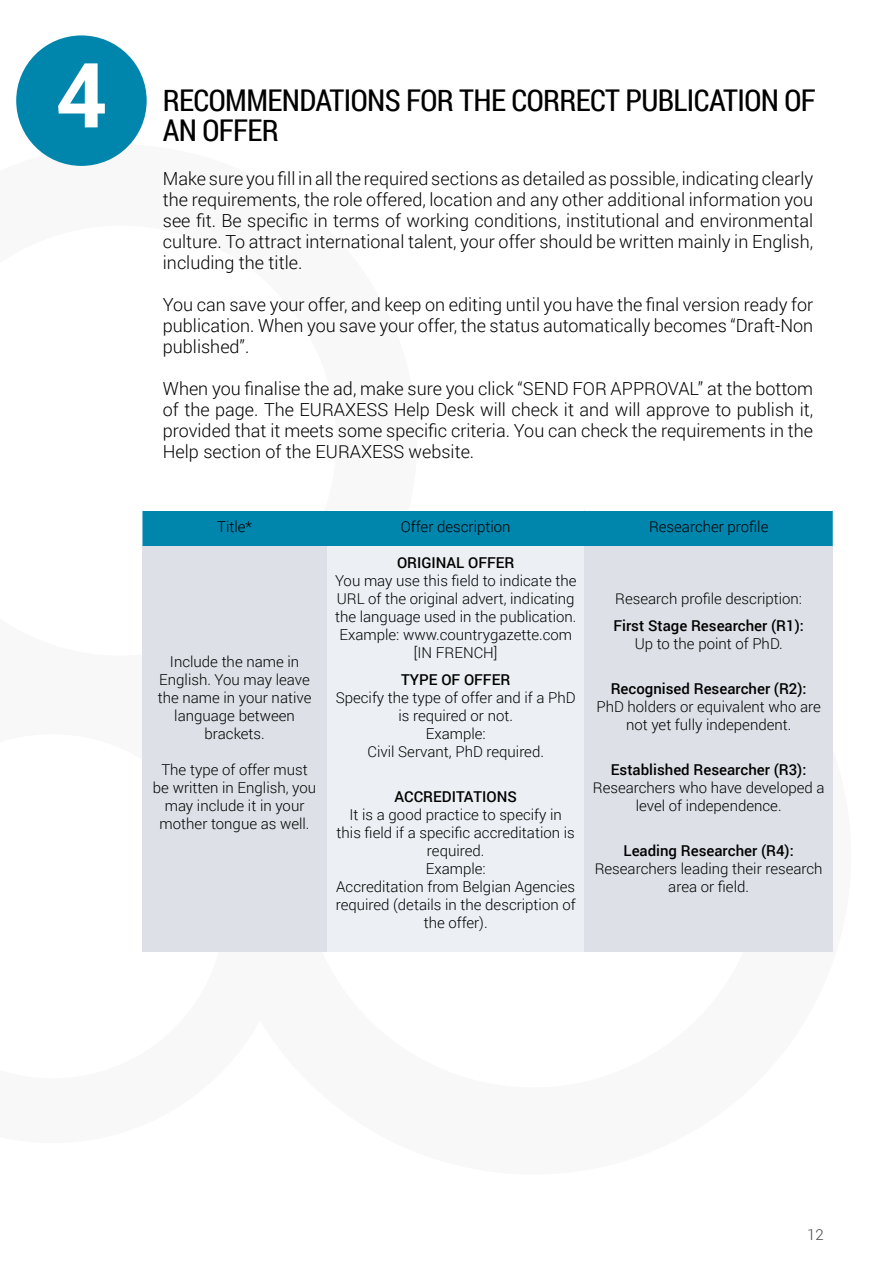
<style>
.page{position:relative;width:893px;height:1263px;background:#fff}
.page>*{position:absolute;margin:0;border:0;box-sizing:border-box;transform-origin:0 0}
.t1{font:700 90px "Roboto";color:#fff}
.t2{font:30px "Roboto Condensed";letter-spacing:-.02em;color:#000}
.t3{font:300 18px/21px "Roboto";color:#000;text-align:justify}
.t4{font:300 15px/18px "Roboto";color:#000;text-align:center}
.t5{font:500 15px "Roboto";color:#000}
.t6{font:300 15px "Roboto";color:#474145}
</style>
<div class="page">
<div style="left:16px;top:35px;width:131px;height:131px;background:#0085ac;border-radius:50%"></div>
<div style="left:142px;top:511px;width:691px;height:35px;background:#0085ac"></div>
<div style="left:142px;top:546px;width:185px;height:406px;background:#dde1e7"></div>
<div style="left:327px;top:546px;width:258px;height:406px;background:#ecf0f4"></div>
<div style="left:585px;top:546px;width:248px;height:406px;background:#dde1e7"></div>
<h1 class="t1" style="left:56px;top:32px;width:53px">4</h1>
<h2 class="t2" style="left:163px;top:80px;width:654px">RECOMMENDATIONS FOR THE CORRECT PUBLICATION OF</h2>
<h2 class="t2" style="left:163px;top:110px;width:118px">AN OFFER</h2>
<p class="t3" style="left:163px;top:167px;width:652px">Make sure you fill in all the required sections as detailed as possible, indicating clearly the requirements, the role offered, location and any other additional information you see fit. Be specific in terms of working conditions, institutional and environmental culture. To attract international talent, your offer should be written mainly in English, including the title.</p>
<p class="t3" style="left:163px;top:293px;width:652px">You can save your offer, and keep on editing until you have the final version ready for publication. When you save your offer, the status automatically becomes “Draft-Non published”.</p>
<p class="t3" style="left:163px;top:377px;width:652px">When you finalise the ad, make sure you click “SEND FOR APPROVAL” at the bottom of the page. The EURAXESS Help Desk will check it and will approve to publish it, provided that it meets some specific criteria. You can check the requirements in the Help section of the EURAXESS website.</p>
<p class="t4" style="left:217px;top:517px;width:36px">Title*</p>
<p class="t4" style="left:401px;top:517px;width:111px">Offer description</p>
<p class="t4" style="left:649px;top:517px;width:121px">Researcher profile</p>
<p class="t4" style="left:158px;top:652px;width:155px">Include the name in<br>English. You may leave the name in your native language between brackets.</p>
<p class="t4" style="left:153px;top:760px;width:165px">The type of offer must be written in English, you may include it in your mother tongue as well.</p>
<p class="t5" style="left:397px;top:552px;width:119px">ORIGINAL OFFER</p>
<p class="t4" style="left:335px;top:571px;width:243px">You may use this field to indicate the<br>URL of the original advert, indicating the language used in the publication.<br>Example: www.countrygazette.com [IN FRENCH]</p>
<p class="t5" style="left:401px;top:669px;width:111px">TYPE OF OFFER</p>
<p class="t4" style="left:336px;top:688px;width:241px">Specify the type of offer and if a PhD is required or not.<br>Example:<br>Civil Servant, PhD required.</p>
<p class="t5" style="left:394px;top:786px;width:124px">ACCREDITATIONS</p>
<p class="t4" style="left:336px;top:805px;width:241px">It is a good practice to specify in this field if a specific accreditation is required.<br>Example:<br>Accreditation from Belgian Agencies required (details in the description of the offer).</p>
<p class="t4" style="left:615px;top:589px;width:188px">Research profile description:</p>
<p class="t5" style="left:613px;top:615px;width:192px">First Stage Researcher (R1):</p>
<p class="t4" style="left:635px;top:634px;width:149px">Up to the point of PhD.</p>
<p class="t5" style="left:611px;top:678px;width:197px">Recognised Researcher (R2):</p>
<p class="t4" style="left:596px;top:697px;width:226px">PhD holders or equivalent who are not yet fully independent.</p>
<p class="t5" style="left:611px;top:759px;width:197px">Established Researcher (R3):</p>
<p class="t4" style="left:593px;top:778px;width:233px">Researchers who have developed a level of independence.</p>
<p class="t5" style="left:624px;top:840px;width:172px">Leading Researcher (R4):</p>
<p class="t4" style="left:595px;top:859px;width:229px">Researchers leading their research area or field.</p>
<p class="t6" style="left:807px;top:1225px;width:18px">12</p>
</div>
